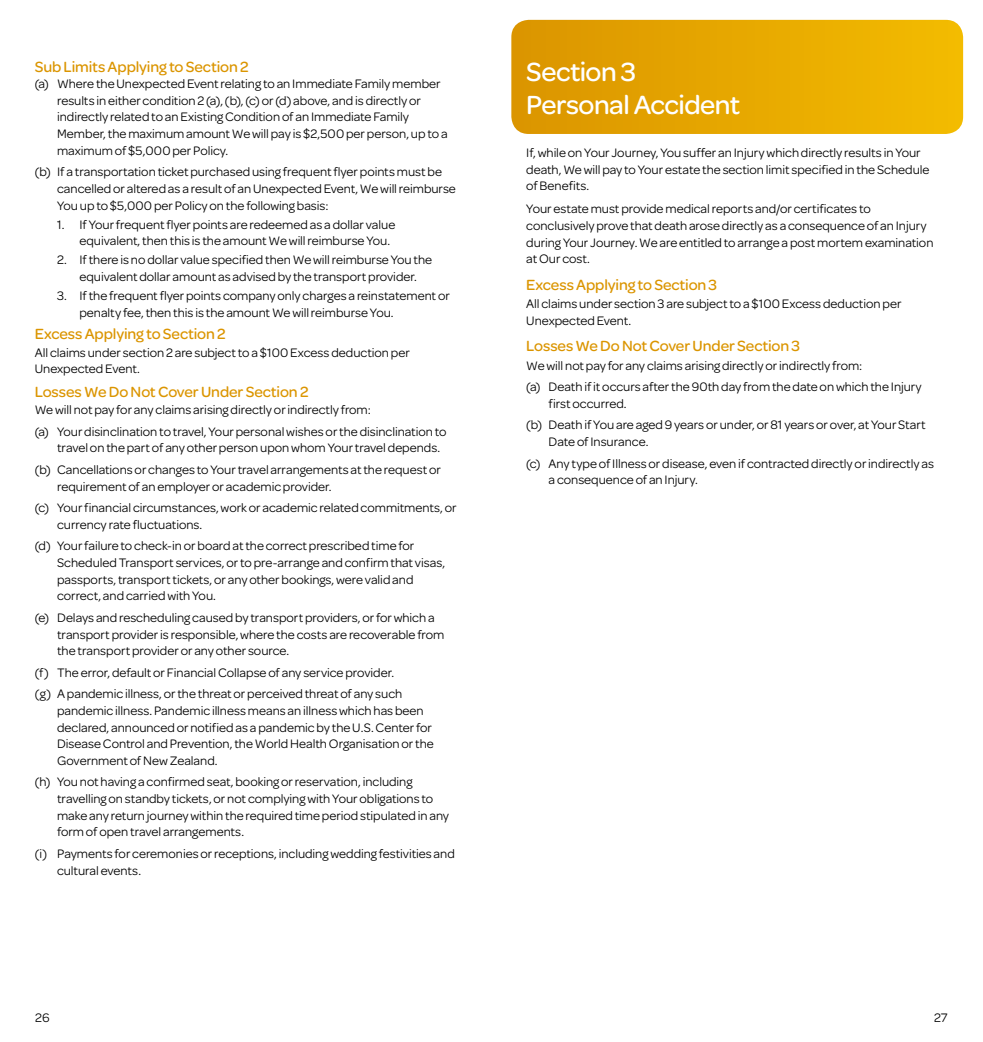
<style>
.page{position:relative;width:983px;height:1042px;background:#fff}
.page>*{position:absolute;margin:0;border:0;box-sizing:border-box;transform-origin:0 0}
.t1{font:500 28px/33.2px "Omnes";letter-spacing:-.02em;color:#fff}
.t2{font:500 15.75px "Omnes";letter-spacing:-.005em;color:#db9500}
.t3{font:13.12px/16.6px "Omnes";color:#000}
</style>
<div class="page">
<svg style="left:511px;top:20px;width:451px;height:114px;background:#e6a801"></svg>
<p class="t2" style="left:35px;top:57px;width:215px">Sub Limits Applying to Section 2</p>
<p class="t3" style="left:57px;top:76px;width:392px;text-indent:-22px">(a) Where the Unexpected Event relating to an Immediate Family member results in either condition 2 (a), (b), (c) or (d) above, and is directly or indirectly related to an Existing Condition of an Immediate Family Member, the maximum amount We will pay is $2,500 per person, up to a maximum of $5,000 per Policy.</p>
<p class="t3" style="left:57px;top:164px;width:400px;text-indent:-22px">(b) If a transportation ticket purchased using frequent flyer points must be cancelled or altered as a result of an Unexpected Event, We will reimburse<br>You up to $5,000 per Policy on the following basis:</p>
<p class="t3" style="left:79px;top:216px;width:317px;text-indent:-22px">1. If Your frequent flyer points are redeemed as a dollar value equivalent, then this is the amount We will reimburse You.</p>
<p class="t3" style="left:57px;top:252px;width:376px;text-align:center">2. If there is no dollar value specified then We will reimburse You the equivalent dollar amount as advised by the transport provider.</p>
<p class="t3" style="left:79px;top:288px;width:372px;text-indent:-22px">3. If the frequent flyer points company only charges a reinstatement or penalty fee, then this is the amount We will reimburse You.</p>
<p class="t2" style="left:35px;top:324px;width:192px">Excess Applying to Section 2</p>
<p class="t3" style="left:35px;top:344px;width:376px">All claims under section 2 are subject to a $100 Excess deduction per<br>Unexpected Event.</p>
<p class="t2" style="left:35px;top:383px;width:275px">Losses We Do Not Cover Under Section 2</p>
<p class="t3" style="left:35px;top:399px;width:413px;line-height:21.5px">We will not pay for any claims arising directly or indirectly from:<br>(a) Your disinclination to travel, Your personal wishes or the disinclination to</p>
<p class="t3" style="left:35px;top:437px;width:407px;line-height:21.5px;text-align:right">travel on the part of any other person upon whom Your travel depends.<br>(b) Cancellations or changes to Your travel arrangements at the request or</p>
<p class="t3" style="left:35px;top:475px;width:423px;line-height:21.5px;text-indent:22px">requirement of an employer or academic provider.<br>(c) Your financial circumstances, work or academic related commitments, or</p>
<p class="t3" style="left:35px;top:514px;width:381px;line-height:21.5px;text-indent:22px">currency rate fluctuations.<br>(d) Your failure to check-in or board at the correct prescribed time for</p>
<p class="t3" style="left:57px;top:554px;width:389px">Scheduled Transport services, or to pre-arrange and confirm that visas, passports, transport tickets, or any other bookings, were valid and correct, and carried with You.</p>
<p class="t3" style="left:57px;top:609px;width:389px;text-indent:-22px">(e) Delays and rescheduling caused by transport providers, or for which a transport provider is responsible, where the costs are recoverable from the transport provider or any other source.</p>
<p class="t3" style="left:35px;top:662px;width:369px;line-height:21.5px">(f) The error, default or Financial Collapse of any service provider. (g) A pandemic illness, or the threat or perceived threat of any such</p>
<p class="t3" style="left:57px;top:702px;width:378px">pandemic illness. Pandemic illness means an illness which has been declared, announced or notified as a pandemic by the U.S. Center for Disease Control and Prevention, the World Health Organisation or the Government of New Zealand.</p>
<p class="t3" style="left:57px;top:774px;width:393px;text-indent:-22px">(h) You not having a confirmed seat, booking or reservation, including travelling on standby tickets, or not complying with Your obligations to make any return journey within the required time period stipulated in any form of open travel arrangements.</p>
<p class="t3" style="left:57px;top:845px;width:399px;text-indent:-22px">(i) Payments for ceremonies or receptions, including wedding festivities and cultural events.</p>
<h1 class="t1" style="left:526px;top:55px;width:215px">Section 3<br>Personal Accident</h1>
<p class="t3" style="left:526px;top:144px;width:404px">If, while on Your Journey, You suffer an Injury which directly results in Your death, We will pay to Your estate the section limit specified in the Schedule of Benefits.</p>
<p class="t3" style="left:526px;top:201px;width:408px">Your estate must provide medical reports and/or certificates to conclusively prove that death arose directly as a consequence of an Injury during Your Journey. We are entitled to arrange a post mortem examination at Our cost.</p>
<p class="t2" style="left:526px;top:276px;width:192px">Excess Applying to Section 3</p>
<p class="t3" style="left:526px;top:295px;width:376px">All claims under section 3 are subject to a $100 Excess deduction per<br>Unexpected Event.</p>
<p class="t2" style="left:526px;top:337px;width:275px">Losses We Do Not Cover Under Section 3</p>
<p class="t3" style="left:526px;top:354px;width:397px;line-height:21.5px">We will not pay for any claims arising directly or indirectly from:<br>(a) Death if it occurs after the 90th day from the date on which the Injury</p>
<p class="t3" style="left:526px;top:393px;width:401px;line-height:21.5px;text-indent:22px">first occurred.<br>(b) Death if You are aged 9 years or under, or 81 years or over, at Your Start</p>
<p class="t3" style="left:526px;top:431px;width:409px;line-height:21.5px;text-indent:22px">Date of Insurance.<br>(c) Any type of Illness or disease, even if contracted directly or indirectly as</p>
<p class="t3" style="left:548px;top:472px;width:151px">a consequence of an Injury.</p>
<p class="t3" style="left:35px;top:1009px;width:16px">26</p>
<p class="t3" style="left:933px;top:1009px;width:15px">27</p>
</div>
